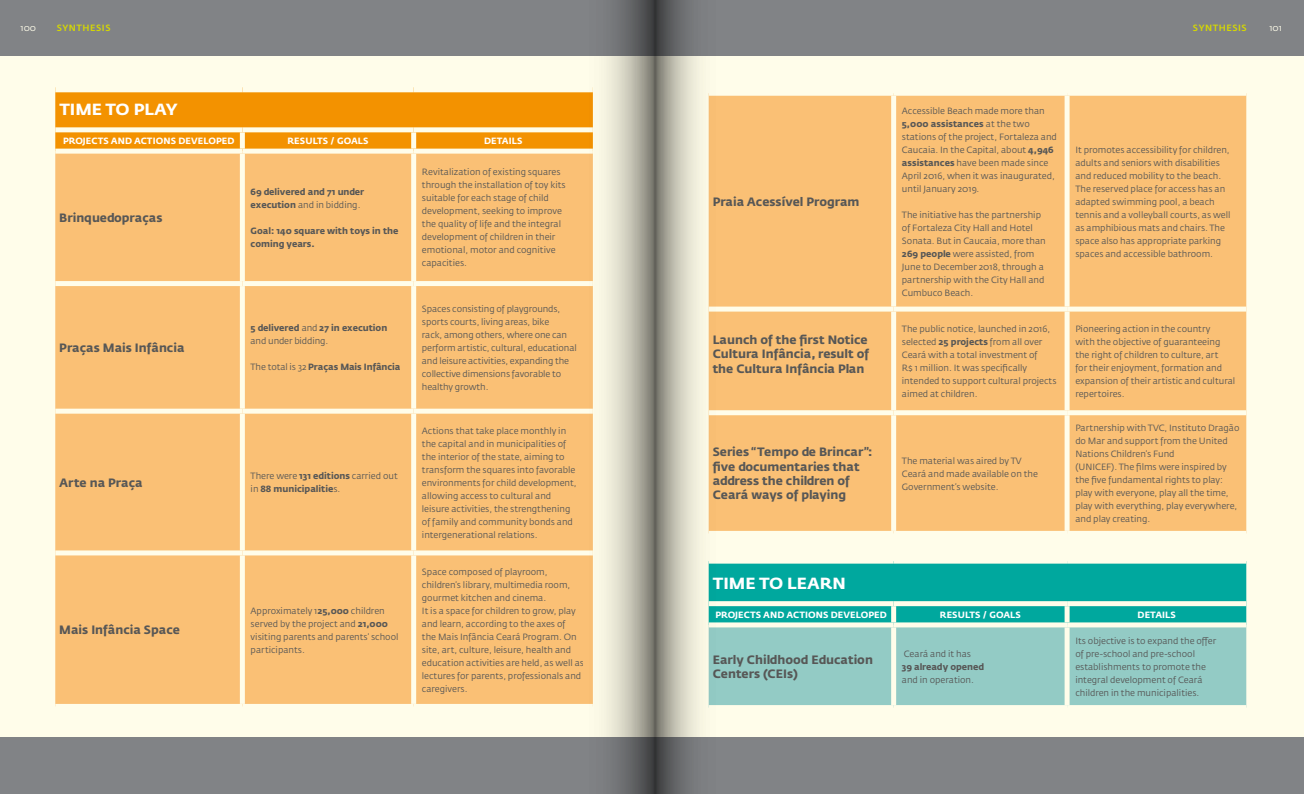
<style>
.page{position:relative;width:1304px;height:794px;background:#818386}
.page>*{position:absolute;margin:0;border:0;box-sizing:border-box;transform-origin:0 0}
.t1{font:700 16px "Fedra Sans Pro";color:#fff;scale:1.05 1}
.t2{font:700 12px/14.4px "Fedra Sans Pro";color:#575756}
.t3{font:9px/13px "Fedra Sans Pro";color:#575756}
.t4{font:700 9px/13px "Fedra Sans Pro";letter-spacing:-.005em;color:#575756}
.t5{font:700 9px "Fedra Sans Pro";letter-spacing:.01em;color:#fff}
.t6{font:500 9px "Fedra Sans Pro";letter-spacing:.06em;color:#d6d900}
.t7{font:9px "Fedra Sans Pro";color:#fff}
.t8{font:9px "Fedra Sans Pro";color:#fffdea}
.s1{font-weight:400}
.s2{font-weight:700}
</style>
<div class="page">
<div style="left:0;top:57px;width:1304px;height:680px;background:#fffdea"></div>
<div style="left:721px;top:563px;width:525px;height:59px;background:#00a89e"></div>
<div style="left:721px;top:627px;width:525px;height:78px;background:#93cbc5"></div>
<div style="left:709px;top:601px;width:185px;height:5px;background:#fffdea"></div>
<div style="left:894px;top:601px;width:173px;height:5px;background:#fffdea"></div>
<div style="left:891px;top:606px;width:5px;height:16px;background:#fffdea"></div>
<div style="left:1067px;top:601px;width:179px;height:5px;background:#fffdea"></div>
<div style="left:1065px;top:606px;width:5px;height:16px;background:#fffdea"></div>
<div style="left:891px;top:627px;width:5px;height:78px;background:#fffdea"></div>
<div style="left:1065px;top:627px;width:5px;height:78px;background:#fffdea"></div>
<div style="left:721px;top:96px;width:525px;height:435px;background:#fac075"></div>
<div style="left:891px;top:96px;width:5px;height:210px;background:#fffdea"></div>
<div style="left:1065px;top:96px;width:5px;height:210px;background:#fffdea"></div>
<div style="left:709px;top:306px;width:185px;height:5px;background:#fffdea"></div>
<div style="left:894px;top:306px;width:173px;height:5px;background:#fffdea"></div>
<div style="left:891px;top:311px;width:5px;height:99px;background:#fffdea"></div>
<div style="left:1067px;top:306px;width:179px;height:5px;background:#fffdea"></div>
<div style="left:1065px;top:311px;width:5px;height:99px;background:#fffdea"></div>
<div style="left:709px;top:410px;width:185px;height:5px;background:#fffdea"></div>
<div style="left:894px;top:410px;width:173px;height:5px;background:#fffdea"></div>
<div style="left:891px;top:415px;width:5px;height:116px;background:#fffdea"></div>
<div style="left:1067px;top:410px;width:179px;height:5px;background:#fffdea"></div>
<div style="left:1065px;top:415px;width:5px;height:116px;background:#fffdea"></div>
<div style="left:55px;top:92px;width:528px;height:57px;background:#f39200"></div>
<div style="left:55px;top:154px;width:528px;height:550px;background:#fac075"></div>
<div style="left:55px;top:127px;width:187px;height:5px;background:#fffdea"></div>
<div style="left:414px;top:127px;width:179px;height:5px;background:#fffdea"></div>
<div style="left:55px;top:281px;width:187px;height:5px;background:#fffdea"></div>
<div style="left:414px;top:281px;width:179px;height:5px;background:#fffdea"></div>
<div style="left:55px;top:409px;width:187px;height:5px;background:#fffdea"></div>
<div style="left:242px;top:409px;width:172px;height:5px;background:#fffdea"></div>
<div style="left:414px;top:409px;width:179px;height:5px;background:#fffdea"></div>
<div style="left:55px;top:550px;width:187px;height:5px;background:#fffdea"></div>
<div style="left:242px;top:550px;width:172px;height:5px;background:#fffdea"></div>
<div style="left:414px;top:550px;width:179px;height:5px;background:#fffdea"></div>
<div style="left:240px;top:286px;width:5px;height:123px;background:#fffdea"></div>
<div style="left:411px;top:286px;width:5px;height:123px;background:#fffdea"></div>
<div style="left:240px;top:414px;width:5px;height:136px;background:#fffdea"></div>
<div style="left:411px;top:414px;width:5px;height:136px;background:#fffdea"></div>
<div style="left:240px;top:555px;width:5px;height:149px;background:#fffdea"></div>
<div style="left:411px;top:555px;width:5px;height:149px;background:#fffdea"></div>
<div style="left:242px;top:127px;width:172px;height:5px;background:#fffdea"></div>
<div style="left:240px;top:132px;width:5px;height:17px;background:#fffdea"></div>
<div style="left:411px;top:132px;width:5px;height:17px;background:#fffdea"></div>
<div style="left:240px;top:154px;width:5px;height:127px;background:#fffdea"></div>
<div style="left:411px;top:154px;width:5px;height:127px;background:#fffdea"></div>
<div style="left:242px;top:281px;width:172px;height:5px;background:#fffdea"></div>
<svg style="left:583px;top:0;width:138px;height:794px"></svg>
<p class="t6" style="left:57px;top:22px;width:55px">SYNTHESIS</p>
<p class="t6" style="left:1193px;top:22px;width:55px">SYNTHESIS</p>
<p class="t7" style="left:21px;top:22px;width:17px">100</p>
<p class="t8" style="left:1269px;top:22px;width:14px">101</p>
<h1 class="t1" style="left:59px;top:100px;width:114px">TIME TO PLAY</h1>
<p class="t5" style="left:63px;top:135px;width:173px">PROJECTS AND ACTIONS DEVELOPED</p>
<p class="t5" style="left:287px;top:135px;width:83px">RESULTS / GOALS</p>
<p class="t5" style="left:484px;top:135px;width:40px">DETAILS</p>
<h2 class="t2" style="left:59px;top:211px;width:105px">Brinquedopraças</h2>
<h2 class="t2" style="left:59px;top:341px;width:127px">Praças Mais Infância</h2>
<p class="t4" style="left:251px;top:185px;width:115px">69 delivered and 71 under execution <span class="s1">and in bidding.</span></p>
<p class="t4" style="left:251px;top:224px;width:149px">Goal: 140 square with toys in the coming years.</p>
<p class="t4" style="left:251px;top:322px;width:138px">5 delivered <span class="s1">and</span> 27 in execution <span class="s1">and under bidding.</span></p>
<p class="t4" style="left:251px;top:361px;width:151px"><span class="s1">The total is 32</span> Praças Mais Infância</p>
<h2 class="t2" style="left:59px;top:475px;width:85px">Arte na Praça</h2>
<p class="t4" style="left:251px;top:469px;width:149px"><span class="s1">There were</span> 131 editions <span class="s1">carried out in</span> 88 municipalitie<span class="s1">s.</span></p>
<h2 class="t2" style="left:59px;top:623px;width:122px">Mais Infância Space</h2>
<p class="t3" style="left:251px;top:604px;width:149px">Approximately 1<span class="s2">25,000</span> children served by the project and <span class="s2">21,000 </span>visiting parents and parents’ school participants.</p>
<p class="t3" style="left:422px;top:166px;width:145px">Revitalization of existing squares through the installation of toy kits suitable for each stage of child development, seeking to improve the quality of life and the integral development of children in their emotional, motor and cognitive capacities.</p>
<p class="t3" style="left:422px;top:302px;width:156px">Spaces consisting of playgrounds, sports courts, living areas, bike<br>rack, among others, where one can perform artistic, cultural, educational and leisure activities, expanding the collective dimensions favorable to healthy growth.</p>
<p class="t3" style="left:422px;top:424px;width:156px">Actions that take place monthly in the capital and in municipalities of the interior of the state, aiming to transform the squares into favorable environments for child development, allowing access to cultural and leisure activities, the strengthening of family and community bonds and intergenerational relations.</p>
<p class="t3" style="left:422px;top:565px;width:164px">Space composed of playroom, children’s library, multimedia room, gourmet kitchen and cinema.<br>It is a space for children to grow, play and learn, according to the axes of<br>the Mais Infância Ceará Program. On site, art, culture, leisure, health and education activities are held, as well as lectures for parents, professionals and caregivers.</p>
<h2 class="t2" style="left:713px;top:194px;width:148px">Praia Acessível Program</h2>
<p class="t3" style="left:902px;top:104px;width:157px">Accessible Beach made more than<br><span class="s2">5,000 assistances</span> at the two stations of the project, Fortaleza and<br>Caucaia. In the Capital, about <span class="s2">4,946 assistances</span> have been made since<br>April 2016, when it was inaugurated, until January 2019.</p>
<p class="t3" style="left:902px;top:208px;width:145px">The initiative has the partnership of Fortaleza City Hall and Hotel<br>Sonata. But in Caucaia, more than<br><span class="s2">269 people</span> were assisted, from<br>June to December 2018, through a partnership with the City Hall and<br>Cumbuco Beach.</p>
<p class="t3" style="left:1075px;top:143px;width:157px">It promotes accessibility for children, adults and seniors with disabilities and reduced mobility to the beach.<br>The reserved place for access has an adapted swimming pool, a beach tennis and a volleyball courts, as well as amphibious mats and chairs. The space also has appropriate parking spaces and accessible bathroom.</p>
<h2 class="t2" style="left:713px;top:332px;width:158px;text-align:justify">Launch of the first Notice Cultura Infância, result of the Cultura Infância Plan</h2>
<p class="t3" style="left:902px;top:322px;width:156px">The public notice, launched in 2016, selected <span class="s2">25 projects</span> from all over<br>Ceará with a total investment of<br>R$ 1 million. It was specifically intended to support cultural projects aimed at children.</p>
<p class="t3" style="left:1075px;top:322px;width:161px">Pioneering action in the country<br>with the objective of guaranteeing the right of children to culture, art<br>for their enjoyment, formation and expansion of their artistic and cultural repertoires.</p>
<h2 class="t2" style="left:713px;top:445px;width:161px">Series “Tempo de Brincar”: five documentaries that address the children of<br>Ceará ways of playing</h2>
<p class="t3" style="left:902px;top:454px;width:138px">The material was aired by TV<br>Ceará and made available on the<br>Government’s website.</p>
<p class="t3" style="left:1075px;top:421px;width:166px">Partnership with TVC, Instituto Dragão do Mar and support from the United Nations Children’s Fund<br>(UNICEF). The films were inspired by the five fundamental rights to play: play with everyone, play all the time, play with everything, play everywhere, and play creating.</p>
<h1 class="t1" style="left:713px;top:573px;width:128px">TIME TO LEARN</h1>
<p class="t5" style="left:715px;top:609px;width:173px">PROJECTS AND ACTIONS DEVELOPED</p>
<p class="t5" style="left:940px;top:609px;width:83px">RESULTS / GOALS</p>
<p class="t5" style="left:1137px;top:609px;width:40px">DETAILS</p>
<h2 class="t2" style="left:713px;top:652px;width:162px">Early Childhood Education<br>Centers (CEIs)</h2>
<p class="t3" style="left:1075px;top:634px;width:143px">Its objective is to expand the offer of pre-school and pre-school establishments to promote the integral development of Ceará children in the municipalities.</p>
<p class="t3" style="left:904px;top:647px;width:69px">Ceará and it has</p>
<p class="t4" style="left:902px;top:660px;width:84px">39 already opened</p>
<p class="t3" style="left:902px;top:673px;width:74px">and in operation.</p>
</div>
